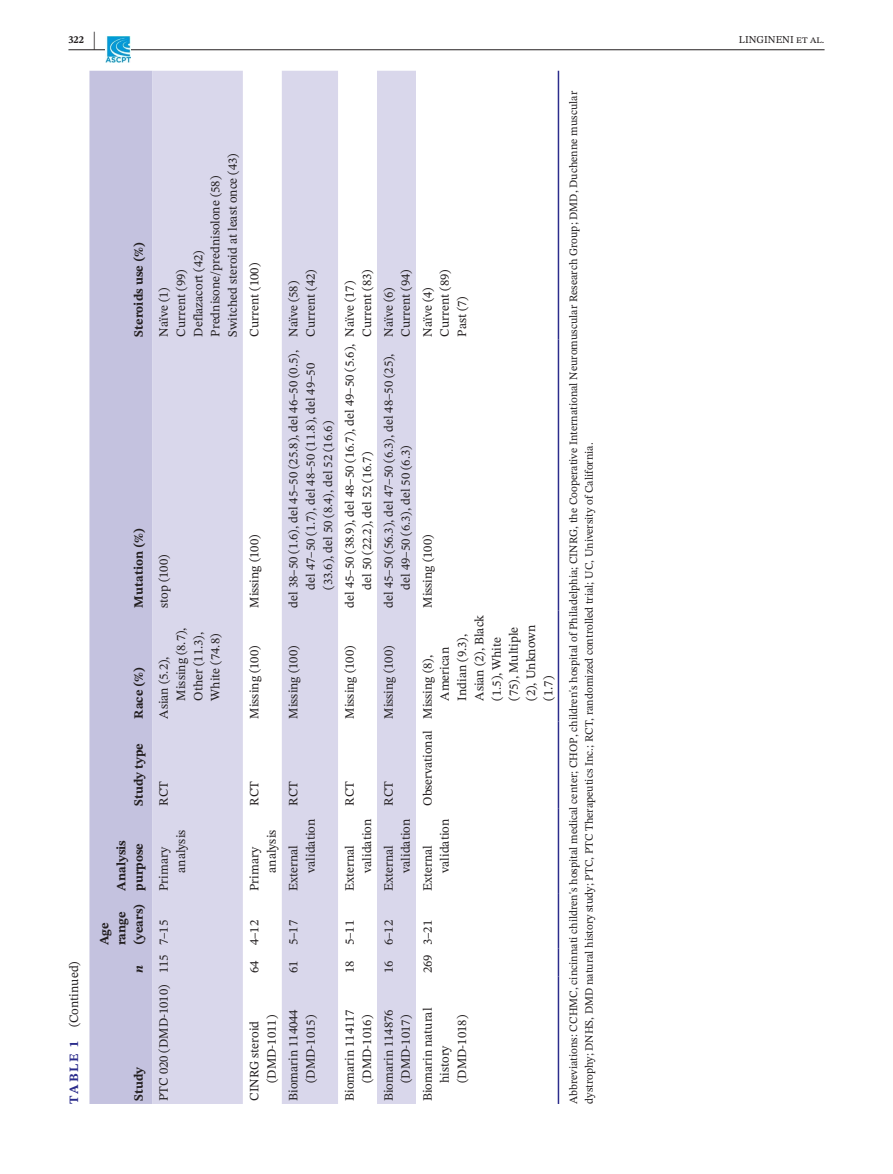
<style>
.page{position:relative;width:893px;height:1174px;background:#fff}
.page>*{position:absolute;margin:0;border:0;box-sizing:border-box;transform-origin:0 0}
.t1{font:12.75px/17.2px "STIX Two Text";color:#231f20}
.t2{font:700 12.75px/17.2px "STIX Two Text";color:#231f20}
.t3{font:italic 700 12.75px "STIX Two Text";color:#231f20}
.t4{font:11.25px/15.8px "STIX Two Text";color:#231f20}
.t5{font:10.5px "STIX Two Text";color:#231f20}
.t6{font:700 10.5px "STIX Two Text";color:#231f20}
.s1{font-size:21px}
.s2{font-weight:700;color:#2c2d8c}
</style>
<div class="page">
<hr style="left:68px;top:49px;width:756px;height:1px;background:#231f20">
<img style="left:105px;top:37px;width:26px;height:25px">
<div style="left:89px;top:71px;width:63px;height:1033px;background:#c4c2df"></div>
<svg style="left:152px;top:71px;width:264px;height:1033px;fill:#d9d7eb"></svg>
<hr style="left:558px;top:976px;width:1px;height:128px;background:#2c2d8c">
<svg style="left:558px;top:948px;width:1px;height:28px"></svg>
<hr style="left:558px;top:894px;width:1px;height:54px;background:#2c2d8c">
<hr style="left:558px;top:808px;width:1px;height:86px;background:#2c2d8c">
<hr style="left:558px;top:721px;width:1px;height:87px;background:#2c2d8c">
<hr style="left:558px;top:610px;width:1px;height:111px;background:#2c2d8c">
<hr style="left:558px;top:339px;width:1px;height:271px;background:#2c2d8c">
<hr style="left:558px;top:71px;width:1px;height:268px;background:#2c2d8c">
<p class="t6" style="left:68px;top:32px;width:29px">322 <span class="s1">|</span></p>
<p class="t5" style="left:739px;top:32px;width:87px">LINGINENI et al.</p>
<p class="t1" style="left:65px;top:1104px;width:144px;rotate:-90deg"><span class="s2">TABLE 1</span> (Continued)</p>
<p class="t2" style="left:130px;top:336px;width:96px;rotate:-90deg">Steroids use (%)</p>
<p class="t2" style="left:130px;top:607px;width:81px;rotate:-90deg">Mutation (%)</p>
<p class="t2" style="left:130px;top:718px;width:53px;rotate:-90deg">Race (%)</p>
<p class="t2" style="left:130px;top:805px;width:64px;rotate:-90deg">Study type</p>
<p class="t2" style="left:113px;top:891px;width:52px;rotate:-90deg">Analysis purpose</p>
<p class="t2" style="left:96px;top:945px;width:43px;rotate:-90deg">Age range (years)</p>
<p class="t3" style="left:130px;top:973px;width:9px;rotate:-90deg">n</p>
<p class="t2" style="left:130px;top:1101px;width:36px;rotate:-90deg">Study</p>
<p class="t1" style="left:155px;top:336px;width:185px;rotate:-90deg">Naïve (1)<br>Current (99)<br>Deflazacort (42)<br>Prednisone/prednisolone (58)<br>Switched steroid at least once (43)</p>
<p class="t1" style="left:246px;top:336px;width:75px;rotate:-90deg">Current (100)</p>
<p class="t1" style="left:155px;top:607px;width:55px;rotate:-90deg">stop (100)</p>
<p class="t1" style="left:155px;top:700px;width:74px;text-indent:-18px;rotate:-90deg">Asian (5.2),<br>Missing (8.7),<br>Other (11.3),<br>White (74.8)</p>
<p class="t1" style="left:246px;top:607px;width:74px;rotate:-90deg">Missing (100)</p>
<p class="t1" style="left:246px;top:718px;width:74px;rotate:-90deg">Missing (100)</p>
<p class="t1" style="left:285px;top:336px;width:69px;rotate:-90deg">Naïve (58)<br>Current (42)</p>
<p class="t1" style="left:285px;top:589px;width:241px;text-indent:-18px;rotate:-90deg">del 38–50 (1.6), del 45–50 (25.8), del 46–50 (0.5), del 47–50 (1.7), del 48–50 (11.8), del 49–50 (33.6), del 50 (8.4), del 52 (16.6)</p>
<p class="t1" style="left:341px;top:336px;width:69px;rotate:-90deg">Naïve (17)<br>Current (83)</p>
<p class="t1" style="left:341px;top:589px;width:247px;text-indent:-18px;rotate:-90deg">del 45–50 (38.9), del 48–50 (16.7), del 49–50 (5.6), del 50 (22.2), del 52 (16.7)</p>
<p class="t1" style="left:380px;top:336px;width:69px;rotate:-90deg">Naïve (6)<br>Current (94)</p>
<p class="t1" style="left:380px;top:590px;width:238px;text-indent:-18px;rotate:-90deg">del 45–50 (56.3), del 47–50 (6.3), del 48–50 (25), del 49–50 (6.3), del 50 (6.3)</p>
<p class="t1" style="left:285px;top:718px;width:74px;rotate:-90deg">Missing (100)</p>
<p class="t1" style="left:341px;top:718px;width:74px;rotate:-90deg">Missing (100)</p>
<p class="t1" style="left:380px;top:718px;width:74px;rotate:-90deg">Missing (100)</p>
<p class="t1" style="left:155px;top:805px;width:26px;rotate:-90deg">RCT</p>
<p class="t1" style="left:155px;top:873px;width:45px;text-indent:-18px;rotate:-90deg">Primary analysis</p>
<p class="t1" style="left:246px;top:805px;width:26px;rotate:-90deg">RCT</p>
<p class="t1" style="left:246px;top:873px;width:45px;text-indent:-18px;rotate:-90deg">Primary analysis</p>
<p class="t1" style="left:285px;top:805px;width:26px;rotate:-90deg">RCT</p>
<p class="t1" style="left:285px;top:873px;width:56px;text-indent:-18px;rotate:-90deg">External validation</p>
<p class="t1" style="left:341px;top:805px;width:26px;rotate:-90deg">RCT</p>
<p class="t1" style="left:341px;top:873px;width:56px;text-indent:-18px;rotate:-90deg">External validation</p>
<p class="t1" style="left:380px;top:806px;width:26px;rotate:-90deg">RCT</p>
<p class="t1" style="left:380px;top:873px;width:56px;text-indent:-18px;rotate:-90deg">External validation</p>
<p class="t1" style="left:419px;top:336px;width:69px;rotate:-90deg">Naïve (4)<br>Current (89)<br>Past (7)</p>
<p class="t1" style="left:419px;top:608px;width:74px;rotate:-90deg">Missing (100)</p>
<p class="t1" style="left:419px;top:700px;width:87px;text-indent:-105px;rotate:-90deg">Observational Missing (8),<br>American<br>Indian (9.3),<br>Asian (2), Black (1.5), White (75), Multiple (2), Unknown (1.7)</p>
<p class="t1" style="left:419px;top:873px;width:56px;text-indent:-18px;rotate:-90deg">External validation</p>
<p class="t1" style="left:155px;top:1101px;width:182px;rotate:-90deg">PTC 020 (DMD-1010) 115 7–15</p>
<p class="t1" style="left:246px;top:973px;width:55px;rotate:-90deg">64 4–12</p>
<p class="t1" style="left:285px;top:973px;width:55px;rotate:-90deg">61 5–17</p>
<p class="t1" style="left:246px;top:1083px;width:70px;text-indent:-18px;rotate:-90deg">CINRG steroid (DMD-1011)</p>
<p class="t1" style="left:285px;top:1083px;width:75px;text-indent:-18px;rotate:-90deg">Biomarin 114044 (DMD-1015)</p>
<p class="t1" style="left:341px;top:973px;width:55px;rotate:-90deg">18 5–11</p>
<p class="t1" style="left:380px;top:973px;width:55px;rotate:-90deg">16 6–12</p>
<p class="t1" style="left:419px;top:973px;width:55px;rotate:-90deg">269 3–21</p>
<p class="t1" style="left:341px;top:1083px;width:75px;text-indent:-18px;rotate:-90deg">Biomarin 114117 (DMD-1016)</p>
<p class="t1" style="left:380px;top:1083px;width:75px;text-indent:-18px;rotate:-90deg">Biomarin 114876 (DMD-1017)</p>
<p class="t1" style="left:419px;top:1083px;width:77px;text-indent:-18px;rotate:-90deg">Biomarin natural history (DMD-1018)</p>
<p class="t4" style="left:565px;top:1104px;width:1014px;rotate:-90deg">Abbreviations: CCHMC, cincinnati children's hospital medical center; CHOP, children's hospital of Philadelphia; CINRG, the Cooperative International Neuromuscular Research Group; DMD, Duchenne muscular dystrophy; DNHS, DMD natural history study; PTC, PTC Therapeutics Inc.; RCT, randomized controlled trial; UC, University of California.</p>
</div>
